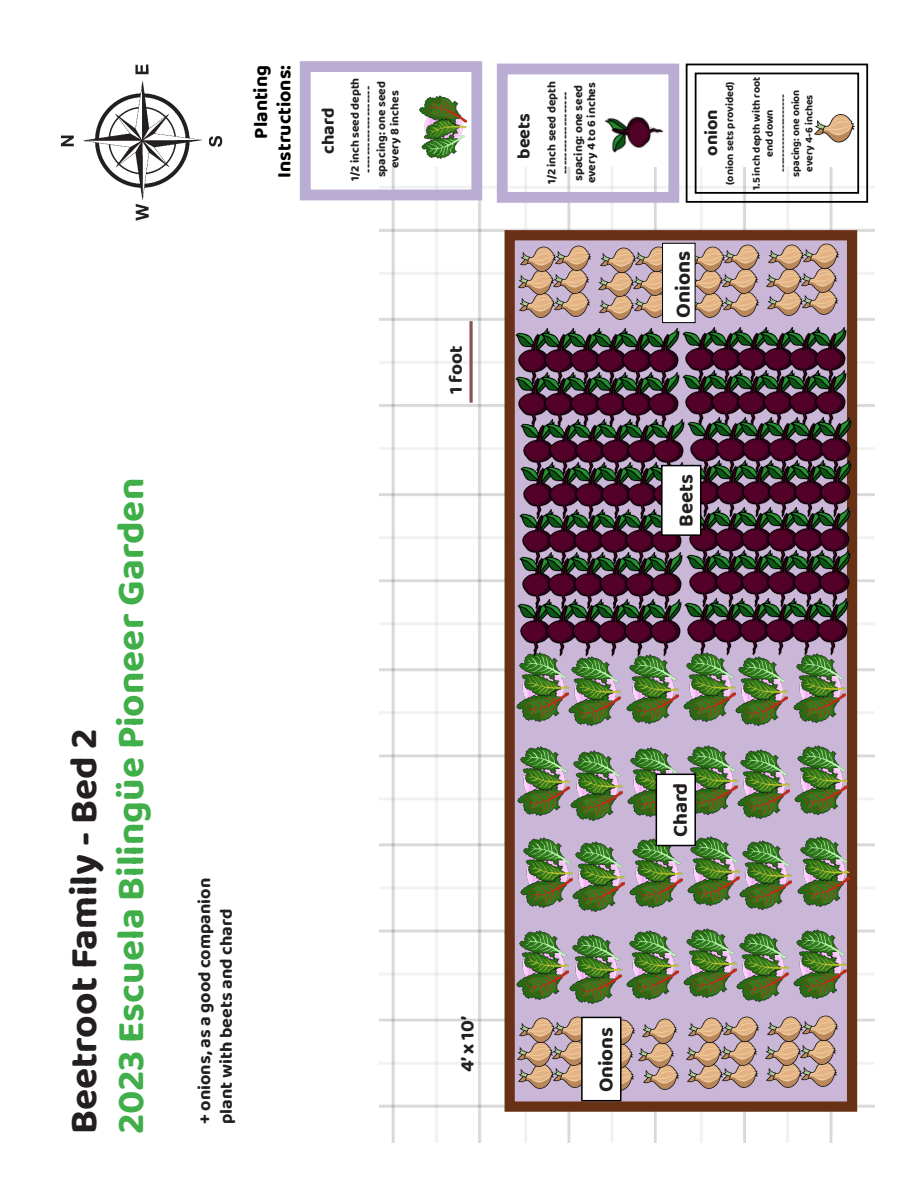
<style>
.page{position:relative;width:918px;height:1188px;background:#fff}
.page>*{position:absolute;margin:0;border:0;box-sizing:border-box;transform-origin:0 0}
.t1{font:39px/46.8px "Baloo 2";color:#40ae49}
.t2{font:700 21px "Baloo Tamma 2";color:#231f20}
.t3{font:20.7px "Baloo 2";color:#231f20}
.t4{font:700 19.5px/23.4px "Baloo Tamma 2";color:#000;text-align:right}
.t5{font:19.5px "Baloo 2";color:#231f20}
.t6{font:19.05px "Baloo 2";color:#231f20}
.t7{font:18px/21.6px "Baloo 2";color:#231f20}
.t8{font:700 18px "Baloo Tamma 2";color:#231f20}
.t9{font:700 12px/13.2px "Baloo Tamma 2";color:#231f20;text-align:center}
.t10{font:700 10.8px/13.2px "Baloo Tamma 2";color:#231f20;text-align:center}
.s1{color:#231f20}
</style>
<div class="page">
<img style="left:380px;top:167px;width:495px;height:976px">
<div style="left:505px;top:230px;width:352px;height:882px;background:#cab7d8;border:10px solid #683116"></div>
<svg style="left:469px;top:321px;width:4px;height:82px"></svg>
<img style="left:682px;top:327px;width:165px;height:44px">
<img style="left:682px;top:371px;width:165px;height:47px">
<img style="left:687px;top:418px;width:166px;height:43px">
<img style="left:687px;top:461px;width:166px;height:58px">
<img style="left:689px;top:508px;width:162px;height:43px">
<img style="left:686px;top:551px;width:165px;height:59px">
<img style="left:683px;top:657px;width:49px;height:65px">
<img style="left:732px;top:657px;width:56px;height:69px">
<img style="left:793px;top:657px;width:53px;height:66px">
<img style="left:681px;top:745px;width:52px;height:70px">
<img style="left:733px;top:749px;width:56px;height:70px">
<img style="left:794px;top:742px;width:53px;height:76px">
<img style="left:683px;top:836px;width:53px;height:70px">
<img style="left:736px;top:840px;width:56px;height:70px">
<img style="left:797px;top:833px;width:52px;height:76px">
<img style="left:514px;top:329px;width:166px;height:58px">
<img style="left:515px;top:372px;width:165px;height:59px">
<img style="left:520px;top:419px;width:165px;height:43px">
<img style="left:520px;top:462px;width:165px;height:47px">
<img style="left:519px;top:509px;width:163px;height:44px">
<img style="left:519px;top:553px;width:164px;height:47px">
<img style="left:512px;top:649px;width:53px;height:76px">
<img style="left:565px;top:659px;width:56px;height:67px">
<img style="left:626px;top:659px;width:52px;height:65px">
<img style="left:514px;top:743px;width:52px;height:76px">
<img style="left:566px;top:750px;width:56px;height:71px">
<img style="left:627px;top:747px;width:53px;height:72px">
<img style="left:520px;top:837px;width:48px;height:71px">
<img style="left:568px;top:841px;width:56px;height:71px">
<img style="left:629px;top:834px;width:53px;height:74px">
<img style="left:683px;top:928px;width:49px;height:70px">
<img style="left:732px;top:932px;width:56px;height:70px">
<img style="left:793px;top:929px;width:53px;height:70px">
<img style="left:513px;top:926px;width:52px;height:76px">
<img style="left:565px;top:934px;width:56px;height:70px">
<img style="left:626px;top:930px;width:53px;height:70px">
<img style="left:684px;top:598px;width:165px;height:59px">
<img style="left:516px;top:600px;width:166px;height:59px">
<div style="left:662px;top:466px;width:39px;height:69px;background:#fff"></div>
<div style="left:661px;top:465px;width:40px;height:71px;border:1px solid #000"></div>
<div style="left:656px;top:774px;width:39px;height:72px;background:#fff"></div>
<div style="left:656px;top:774px;width:40px;height:72px;border:1px solid #000"></div>
<div style="left:497px;top:64px;width:182px;height:139px;border:11px solid #b9add4"></div>
<div style="left:300px;top:61px;width:182px;height:139px;border:11px solid #b9add4"></div>
<img style="left:419px;top:95px;width:47px;height:64px">
<img style="left:604px;top:106px;width:64px;height:51px">
<svg style="left:685px;top:63px;width:184px;height:141px"></svg>
<div style="left:695px;top:73px;width:164px;height:121px;border:2px solid #000"></div>
<img style="left:814px;top:110px;width:43px;height:36px">
<img style="left:687px;top:1069px;width:34px;height:20px">
<img style="left:686px;top:1046px;width:35px;height:23px">
<img style="left:688px;top:1017px;width:35px;height:29px">
<img style="left:721px;top:1068px;width:38px;height:20px">
<img style="left:721px;top:1037px;width:37px;height:31px">
<img style="left:723px;top:1016px;width:37px;height:29px">
<img style="left:766px;top:1068px;width:35px;height:20px">
<img style="left:765px;top:1044px;width:35px;height:24px">
<img style="left:767px;top:1016px;width:35px;height:28px">
<img style="left:801px;top:1067px;width:37px;height:20px">
<img style="left:800px;top:1036px;width:37px;height:31px">
<img style="left:802px;top:1015px;width:37px;height:28px">
<img style="left:622px;top:1071px;width:13px;height:20px">
<img style="left:622px;top:1048px;width:12px;height:23px">
<img style="left:622px;top:1019px;width:14px;height:29px">
<img style="left:643px;top:1070px;width:37px;height:20px">
<img style="left:638px;top:1046px;width:38px;height:24px">
<img style="left:642px;top:1018px;width:36px;height:28px">
<img style="left:518px;top:1070px;width:35px;height:19px">
<img style="left:517px;top:1046px;width:35px;height:24px">
<img style="left:519px;top:1017px;width:35px;height:29px">
<img style="left:553px;top:1068px;width:28px;height:20px">
<img style="left:552px;top:1037px;width:29px;height:31px">
<img style="left:554px;top:1016px;width:38px;height:29px">
<img style="left:696px;top:298px;width:26px;height:20px">
<img style="left:696px;top:274px;width:25px;height:24px">
<img style="left:696px;top:246px;width:27px;height:28px">
<img style="left:722px;top:297px;width:38px;height:20px">
<img style="left:721px;top:266px;width:38px;height:31px">
<img style="left:723px;top:244px;width:38px;height:29px">
<img style="left:767px;top:297px;width:34px;height:19px">
<img style="left:766px;top:273px;width:35px;height:24px">
<img style="left:768px;top:244px;width:35px;height:29px">
<img style="left:801px;top:296px;width:38px;height:19px">
<img style="left:801px;top:265px;width:37px;height:31px">
<img style="left:803px;top:243px;width:37px;height:29px">
<img style="left:599px;top:300px;width:34px;height:20px">
<img style="left:598px;top:276px;width:34px;height:24px">
<img style="left:600px;top:247px;width:34px;height:29px">
<img style="left:633px;top:299px;width:29px;height:19px">
<img style="left:632px;top:268px;width:30px;height:31px">
<img style="left:634px;top:246px;width:28px;height:29px">
<img style="left:519px;top:298px;width:34px;height:20px">
<img style="left:518px;top:274px;width:35px;height:24px">
<img style="left:520px;top:246px;width:35px;height:28px">
<img style="left:553px;top:297px;width:38px;height:20px">
<img style="left:553px;top:266px;width:37px;height:31px">
<img style="left:555px;top:245px;width:37px;height:28px">
<div style="left:663px;top:243px;width:32px;height:80px;background:#fff"></div>
<div style="left:662px;top:243px;width:34px;height:80px;border:1px solid #000"></div>
<div style="left:582px;top:1017px;width:39px;height:84px;background:#fff"></div>
<div style="left:581px;top:1017px;width:41px;height:84px;border:1px solid #000"></div>
<img style="left:60px;top:64px;width:163px;height:157px">
<p class="t4" style="left:249px;top:178px;width:114px;rotate:-90deg">Planting<br>Instructions:</p>
<p class="t8" style="left:317px;top:154px;width:48px;rotate:-90deg">chard</p>
<p class="t9" style="left:348px;top:181px;width:105px;rotate:-90deg">1/2 inch seed depth</p>
<p class="t9" style="left:571px;top:183px;width:103px;text-align:left;rotate:-90deg">spacing: one seed every 4 to 6 inches</p>
<p class="t9" style="left:545px;top:184px;width:105px;rotate:-90deg">1/2 inch seed depth -------------------</p>
<p class="t9" style="left:361px;top:177px;width:97px;rotate:-90deg">-------------------- spacing: one seed every 8 inches</p>
<p class="t8" style="left:513px;top:159px;width:47px;rotate:-90deg">beets</p>
<p class="t1" style="left:62px;top:1134px;width:657px;rotate:-90deg"><span class="s1">Beetroot Family - Bed 2<br></span>2023 Escuela Bilingüe Pioneer Garden</p>
<p class="t7" style="left:195px;top:1124px;width:248px;rotate:-90deg">+ onions, as a good companion plant with beets and chard</p>
<p class="t6" style="left:442px;top:394px;width:50px;rotate:-90deg">1 foot</p>
<p class="t5" style="left:454px;top:1072px;width:58px;rotate:-90deg">4’ x 10’</p>
<p class="t3" style="left:591px;top:1092px;width:67px;rotate:-90deg">Onions</p>
<p class="t8" style="left:701px;top:156px;width:48px;rotate:-90deg">onion</p>
<p class="t10" style="left:723px;top:185px;width:104px;rotate:-90deg">(onion sets provided)</p>
<p class="t10" style="left:749px;top:190px;width:115px;rotate:-90deg">1.5 inch depth with root end down -------------------- spacing: one onion every 4-6 inches</p>
<p class="t2" style="left:670px;top:318px;width:69px;rotate:-90deg">Onions</p>
<p class="t3" style="left:671px;top:527px;width:55px;rotate:-90deg">Beets</p>
<p class="t3" style="left:666px;top:837px;width:56px;rotate:-90deg">Chard</p>
</div>
